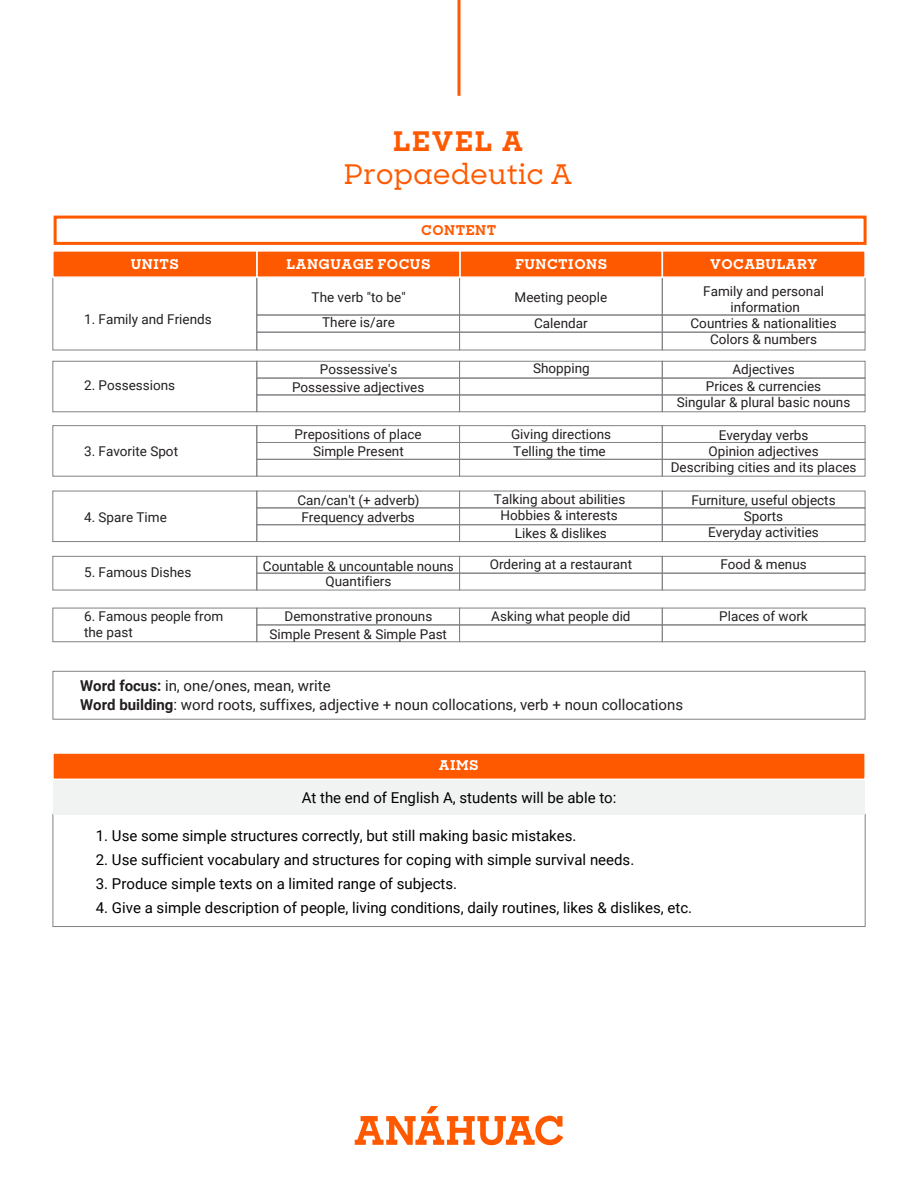
<style>
.page{position:relative;width:918px;height:1188px;background:#fff}
.page>*{position:absolute;margin:0;border:0;box-sizing:border-box;transform-origin:0 0}
.t1{font:500 27px "Sharp Slab";color:#ff5900}
.t2{font:700 27px "Sharp Slab";letter-spacing:.06em;color:#ff5900}
.t3{font:15px "Roboto";color:#000}
.t4{font:15px/19.5px "Roboto";color:#231f20}
.t5{font:13.5px/16.2px "Roboto";color:#231f20;text-align:center}
.t6{font:700 13.5px "Sharp Slab";letter-spacing:.04em;color:#fff}
.t7{font:700 13.5px "Sharp Slab";letter-spacing:.04em;color:#ff5900}
.s1{font-weight:700}
</style>
<div class="page">
<div style="left:257px;top:277px;width:203px;height:38px;border:1px solid #808285"></div>
<div style="left:459px;top:277px;width:203px;height:38px;border:1px solid #808285"></div>
<div style="left:662px;top:277px;width:203px;height:38px;border:1px solid #808285"></div>
<div style="left:257px;top:315px;width:203px;height:17px;border:1px solid #808285"></div>
<div style="left:459px;top:315px;width:203px;height:17px;border:1px solid #808285"></div>
<div style="left:662px;top:315px;width:203px;height:17px;border:1px solid #808285"></div>
<div style="left:257px;top:332px;width:203px;height:18px;border:1px solid #808285"></div>
<div style="left:459px;top:332px;width:203px;height:18px;border:1px solid #808285"></div>
<div style="left:662px;top:332px;width:203px;height:18px;border:1px solid #808285"></div>
<div style="left:257px;top:361px;width:203px;height:17px;border:1px solid #808285"></div>
<div style="left:53px;top:361px;width:204px;height:51px;border:1px solid #808285"></div>
<div style="left:459px;top:361px;width:203px;height:17px;border:1px solid #808285"></div>
<div style="left:662px;top:361px;width:203px;height:17px;border:1px solid #808285"></div>
<div style="left:257px;top:378px;width:203px;height:17px;border:1px solid #808285"></div>
<div style="left:459px;top:378px;width:203px;height:17px;border:1px solid #808285"></div>
<div style="left:662px;top:378px;width:203px;height:17px;border:1px solid #808285"></div>
<div style="left:257px;top:395px;width:203px;height:17px;border:1px solid #808285"></div>
<div style="left:459px;top:395px;width:203px;height:17px;border:1px solid #808285"></div>
<div style="left:662px;top:395px;width:203px;height:17px;border:1px solid #808285"></div>
<div style="left:257px;top:425px;width:203px;height:18px;border:1px solid #808285"></div>
<div style="left:53px;top:425px;width:204px;height:51px;border:1px solid #808285"></div>
<div style="left:459px;top:425px;width:203px;height:18px;border:1px solid #808285"></div>
<div style="left:662px;top:425px;width:203px;height:18px;border:1px solid #808285"></div>
<div style="left:257px;top:442px;width:203px;height:18px;border:1px solid #808285"></div>
<div style="left:459px;top:442px;width:203px;height:18px;border:1px solid #808285"></div>
<div style="left:662px;top:442px;width:203px;height:18px;border:1px solid #808285"></div>
<div style="left:257px;top:459px;width:203px;height:17px;border:1px solid #808285"></div>
<div style="left:459px;top:459px;width:203px;height:17px;border:1px solid #808285"></div>
<div style="left:662px;top:459px;width:203px;height:17px;border:1px solid #808285"></div>
<div style="left:257px;top:491px;width:203px;height:17px;border:1px solid #808285"></div>
<div style="left:53px;top:491px;width:204px;height:51px;border:1px solid #808285"></div>
<div style="left:459px;top:491px;width:203px;height:17px;border:1px solid #808285"></div>
<div style="left:662px;top:491px;width:203px;height:17px;border:1px solid #808285"></div>
<div style="left:257px;top:508px;width:203px;height:17px;border:1px solid #808285"></div>
<div style="left:459px;top:508px;width:203px;height:17px;border:1px solid #808285"></div>
<div style="left:662px;top:508px;width:203px;height:17px;border:1px solid #808285"></div>
<div style="left:257px;top:525px;width:203px;height:17px;border:1px solid #808285"></div>
<div style="left:459px;top:525px;width:203px;height:17px;border:1px solid #808285"></div>
<div style="left:662px;top:525px;width:203px;height:17px;border:1px solid #808285"></div>
<div style="left:257px;top:556px;width:203px;height:17px;border:1px solid #808285"></div>
<div style="left:53px;top:556px;width:204px;height:34px;border:1px solid #808285"></div>
<div style="left:459px;top:556px;width:203px;height:17px;border:1px solid #808285"></div>
<div style="left:662px;top:556px;width:203px;height:17px;border:1px solid #808285"></div>
<div style="left:257px;top:573px;width:203px;height:17px;border:1px solid #808285"></div>
<div style="left:459px;top:573px;width:203px;height:17px;border:1px solid #808285"></div>
<div style="left:662px;top:573px;width:203px;height:17px;border:1px solid #808285"></div>
<div style="left:257px;top:608px;width:203px;height:17px;border:1px solid #808285"></div>
<div style="left:53px;top:608px;width:204px;height:34px;border:1px solid #808285"></div>
<div style="left:459px;top:608px;width:203px;height:17px;border:1px solid #808285"></div>
<div style="left:662px;top:608px;width:203px;height:17px;border:1px solid #808285"></div>
<div style="left:257px;top:625px;width:203px;height:17px;border:1px solid #808285"></div>
<div style="left:459px;top:625px;width:203px;height:17px;border:1px solid #808285"></div>
<div style="left:662px;top:625px;width:203px;height:17px;border:1px solid #808285"></div>
<div style="left:53px;top:671px;width:812px;height:48px;border:1px solid #808285"></div>
<div style="left:53px;top:814px;width:812px;height:113px;border:1px solid #808285"></div>
<div style="left:256px;top:250px;width:205px;height:28px;background:#ff5900;border:2px solid #fff"></div>
<div style="left:52px;top:250px;width:206px;height:28px;background:#ff5900;border:2px solid #fff"></div>
<div style="left:459px;top:250px;width:204px;height:28px;background:#ff5900;border:2px solid #fff"></div>
<div style="left:54px;top:216px;width:813px;height:29px;border:3px solid #ff5900"></div>
<div style="left:662px;top:250px;width:204px;height:28px;background:#ff5900;border:2px solid #fff"></div>
<div style="left:53px;top:778px;width:812px;height:36px;background:#f1f2f2"></div>
<hr style="left:458px;top:0;width:2px;height:96px;background:#ff5900">
<svg style="left:355px;top:1106px;width:208px;height:39px"></svg>
<div style="left:52px;top:752px;width:814px;height:28px;background:#ff5900;border:2px solid #fff"></div>
<h1 class="t2" style="left:393px;top:122px;width:132px">LEVEL A</h1>
<h1 class="t1" style="left:344px;top:155px;width:230px">Propaedeutic A</h1>
<p class="t7" style="left:421px;top:220px;width:77px">CONTENT</p>
<p class="t6" style="left:131px;top:254px;width:50px">UNITS</p>
<p class="t6" style="left:287px;top:254px;width:145px">LANGUAGE FOCUS</p>
<p class="t6" style="left:515px;top:254px;width:93px">FUNCTIONS</p>
<p class="t6" style="left:710px;top:254px;width:109px">VOCABULARY</p>
<p class="t5" style="left:84px;top:311px;width:129px">1. Family and Friends</p>
<p class="t5" style="left:84px;top:377px;width:93px">2. Possessions</p>
<p class="t5" style="left:84px;top:443px;width:95px">3. Favorite Spot</p>
<p class="t5" style="left:84px;top:509px;width:84px">4. Spare Time</p>
<p class="t5" style="left:84px;top:564px;width:109px">5. Famous Dishes</p>
<p class="t5" style="left:84px;top:607px;width:141px;text-align:left">6. Famous people from the past</p>
<p class="t5" style="left:312px;top:284px;width:96px;line-height:25.3px">The verb "to be"<br>There is/are</p>
<p class="t5" style="left:292px;top:360px;width:134px;line-height:17.9px">Possessive's<br>Possessive adjectives</p>
<p class="t5" style="left:533px;top:360px;width:58px">Shopping</p>
<p class="t5" style="left:511px;top:426px;width:102px;text-align:left">Giving directions<br>Telling the time</p>
<p class="t5" style="left:494px;top:490px;width:133px">Talking about abilities<br>Hobbies &amp; interests</p>
<p class="t5" style="left:515px;top:284px;width:94px;line-height:25.3px">Meeting people<br>Calendar</p>
<p class="t5" style="left:295px;top:426px;width:129px">Prepositions of place<br>Simple Present</p>
<p class="t5" style="left:297px;top:492px;width:124px">Can/can't (+ adverb)</p>
<p class="t5" style="left:302px;top:509px;width:115px">Frequency adverbs</p>
<p class="t5" style="left:263px;top:558px;width:192px;line-height:15.6px">Countable &amp; uncountable nouns<br>Quantifiers</p>
<p class="t5" style="left:270px;top:607px;width:179px;line-height:18.1px">Demonstrative pronouns<br>Simple Present &amp; Simple Past</p>
<p class="t5" style="left:515px;top:525px;width:93px">Likes &amp; dislikes</p>
<p class="t5" style="left:490px;top:556px;width:144px">Ordering at a restaurant</p>
<p class="t5" style="left:491px;top:608px;width:141px">Asking what people did</p>
<p class="t5" style="left:691px;top:282px;width:148px">Family and personal information<br>Countries &amp; nationalities<br>Colors &amp; numbers</p>
<p class="t5" style="left:677px;top:361px;width:175px">Adjectives<br>Prices &amp; currencies<br>Singular &amp; plural basic nouns</p>
<p class="t5" style="left:671px;top:426px;width:187px">Everyday verbs<br>Opinion adjectives<br>Describing cities and its places</p>
<p class="t5" style="left:692px;top:491px;width:146px">Furniture, useful objects<br>Sports<br>Everyday activities</p>
<p class="t5" style="left:720px;top:556px;width:88px">Food &amp; menus</p>
<p class="t5" style="left:719px;top:608px;width:90px">Places of work</p>
<p class="t4" style="left:80px;top:675px;width:605px"><span class="s1">Word focus:</span> in, one/ones, mean, write<br><span class="s1">Word building</span>: word roots, suffixes, adjective + noun collocations, verb + noun collocations</p>
<p class="t6" style="left:439px;top:755px;width:41px">AIMS</p>
<p class="t3" style="left:302px;top:787px;width:316px">At the end of English A, students will be able to:</p>
<p class="t3" style="left:96px;top:825px;width:482px">1. Use some simple structures correctly, but still making basic mistakes.</p>
<p class="t3" style="left:96px;top:849px;width:540px">2. Use sufficient vocabulary and structures for coping with simple survival needs.</p>
<p class="t3" style="left:96px;top:873px;width:363px">3. Produce simple texts on a limited range of subjects.</p>
<p class="t3" style="left:96px;top:897px;width:598px">4. Give a simple description of people, living conditions, daily routines, likes &amp; dislikes, etc.</p>
</div>
